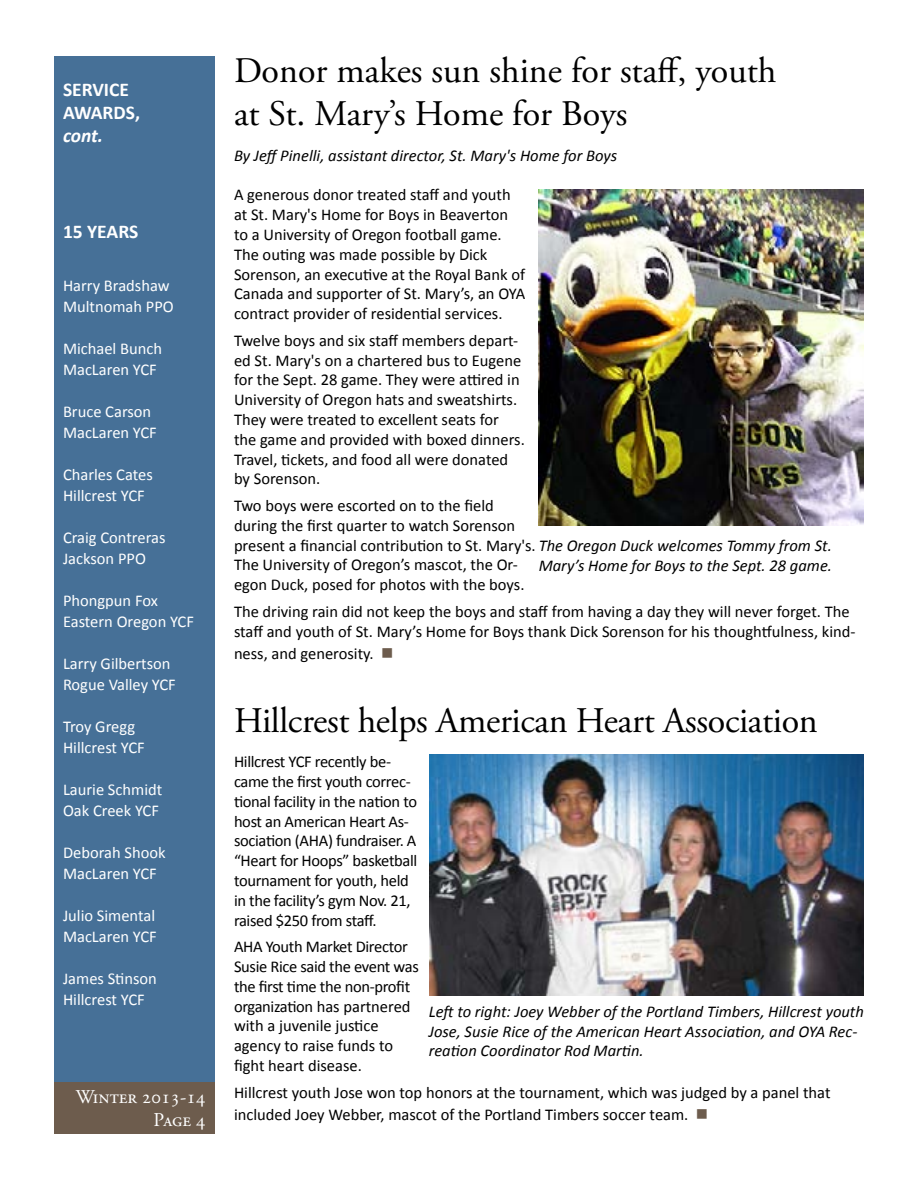
<style>
.page{position:relative;width:918px;height:1188px;background:#fff}
.page>*{position:absolute;margin:0;border:0;box-sizing:border-box;transform-origin:0 0}
.t1{font:36px/43.2px "Adobe Garamond Pro";letter-spacing:-.01em;color:#000}
.t2{font:700 19.5px/23.4px "Calibri";color:#fff}
.t3{font:19.5px/22.5px "Adobe Garamond Pro";color:#fff;text-align:right}
.t4{font:italic 700 19.5px "Calibri";color:#fff}
.t5{font:16.5px/19.8px "Calibri";color:#000}
.t6{font:16.5px/19.8px "Calibri";letter-spacing:-.02em;color:#000}
.t7{font:16.5px/21px "Calibri";color:#fff}
.t8{font:italic 16.5px/19.8px "Calibri";color:#000}
.s1{font-style:italic}
.s2{color:#6d5c4d}
</style>
<div class="page">
<div style="left:54px;top:56px;width:160px;height:1026px;background:#467097"></div>
<div style="left:54px;top:1082px;width:160px;height:52px;background:#6d5c4d"></div>
<img style="left:539px;top:189px;width:325px;height:337px">
<img style="left:430px;top:755px;width:434px;height:240px">
<p class="t2" style="left:63px;top:77px;width:79px">SERVICE<br>AWARDS,</p>
<p class="t4" style="left:63px;top:124px;width:42px">cont.</p>
<p class="t2" style="left:63px;top:220px;width:77px">15 YEARS</p>
<p class="t7" style="left:63px;top:275px;width:112px">Harry Bradshaw<br>Multnomah PPO</p>
<p class="t7" style="left:63px;top:338px;width:101px">Michael Bunch<br>MacLaren YCF</p>
<p class="t7" style="left:63px;top:401px;width:95px">Bruce Carson<br>MacLaren YCF</p>
<p class="t7" style="left:63px;top:464px;width:91px">Charles Cates<br>Hillcrest YCF</p>
<p class="t7" style="left:63px;top:527px;width:104px">Craig Contreras<br>Jackson PPO</p>
<p class="t7" style="left:63px;top:590px;width:132px">Phongpun Fox<br>Eastern Oregon YCF</p>
<p class="t7" style="left:63px;top:653px;width:114px">Larry Gilbertson<br>Rogue Valley YCF</p>
<p class="t7" style="left:63px;top:716px;width:83px">Troy Gregg<br>Hillcrest YCF</p>
<p class="t7" style="left:63px;top:779px;width:101px">Laurie Schmidt<br>Oak Creek YCF</p>
<p class="t7" style="left:63px;top:842px;width:104px">Deborah Shook<br>MacLaren YCF</p>
<p class="t7" style="left:63px;top:905px;width:95px">Julio Simental<br>MacLaren YCF</p>
<p class="t7" style="left:63px;top:968px;width:95px">James Stinson<br>Hillcrest YCF</p>
<p class="t3" style="left:76px;top:1087px;width:131px">Winter 2013-14<br>Page 4</p>
<h1 class="t1" style="left:234px;top:51px;width:544px">Donor makes sun shine for staff, youth at St. Mary’s Home for Boys</h1>
<p class="t8" style="left:234px;top:145px;width:385px">By Jeff Pinelli, assistant director, St. Mary's Home for Boys</p>
<p class="t5" style="left:234px;top:185px;width:293px">A generous donor treated staff and youth at St. Mary's Home for Boys in Beaverton to a University of Oregon football game.<br>The outing was made possible by Dick Sorenson, an executive at the Royal Bank of Canada and supporter of St. Mary’s, an OYA contract provider of residential services.</p>
<p class="t5" style="left:234px;top:331px;width:292px">Twelve boys and six staff members depart&shy;ed St. Mary's on a chartered bus to Eugene for the Sept. 28 game. They were attired in University of Oregon hats and sweatshirts.<br>They were treated to excellent seats for the game and provided with boxed dinners.<br>Travel, tickets, and food all were donated by Sorenson.</p>
<p class="t5" style="left:234px;top:496px;width:599px">Two boys were escorted on to the field<br>during the first quarter to watch Sorenson<br>present a financial contribution to St. Mary's. <span class="s1">The Oregon Duck welcomes Tommy from St.<br></span>The University of Oregon’s mascot, the Or-<br>egon Duck, posed for photos with the boys.</p>
<p class="t5" style="left:234px;top:601px;width:623px">The driving rain did not keep the boys and staff from having a day they will never forget. The staff and youth of St. Mary’s Home for Boys thank Dick Sorenson for his thoughtfulness, kind-</p>
<p class="t5" style="left:234px;top:644px;width:161px">ness, and generosity. <span class="s2">■</span></p>
<p class="t8" style="left:539px;top:555px;width:295px">Mary’s Home for Boys to the Sept. 28 game.</p>
<h1 class="t1" style="left:234px;top:701px;width:585px">Hillcrest helps American Heart Association</h1>
<p class="t6" style="left:234px;top:752px;width:185px">Hillcrest YCF recently be&shy;came the first youth correc&shy;tional facility in the nation to host an American Heart As&shy;sociation (AHA) fundraiser. A “Heart for Hoops” basketball tournament for youth, held in the facility’s gym Nov. 21, raised $250 from staff.</p>
<p class="t6" style="left:234px;top:937px;width:186px">AHA Youth Market Director<br>Susie Rice said the event was the first time the non-profit organization has partnered with a juvenile justice agency to raise funds to fight heart disease.</p>
<p class="t5" style="left:234px;top:1081px;width:598px;line-height:22.5px">Hillcrest youth Jose won top honors at the tournament, which was judged by a panel that included Joey Webber, mascot of the Portland Timbers soccer team. <span class="s2">■</span></p>
<p class="t8" style="left:429px;top:1001px;width:437px">Left to right: Joey Webber of the Portland Timbers, Hillcrest youth<br>Jose, Susie Rice of the American Heart Association, and OYA Rec&shy;reation Coordinator Rod Martin.</p>
</div>
